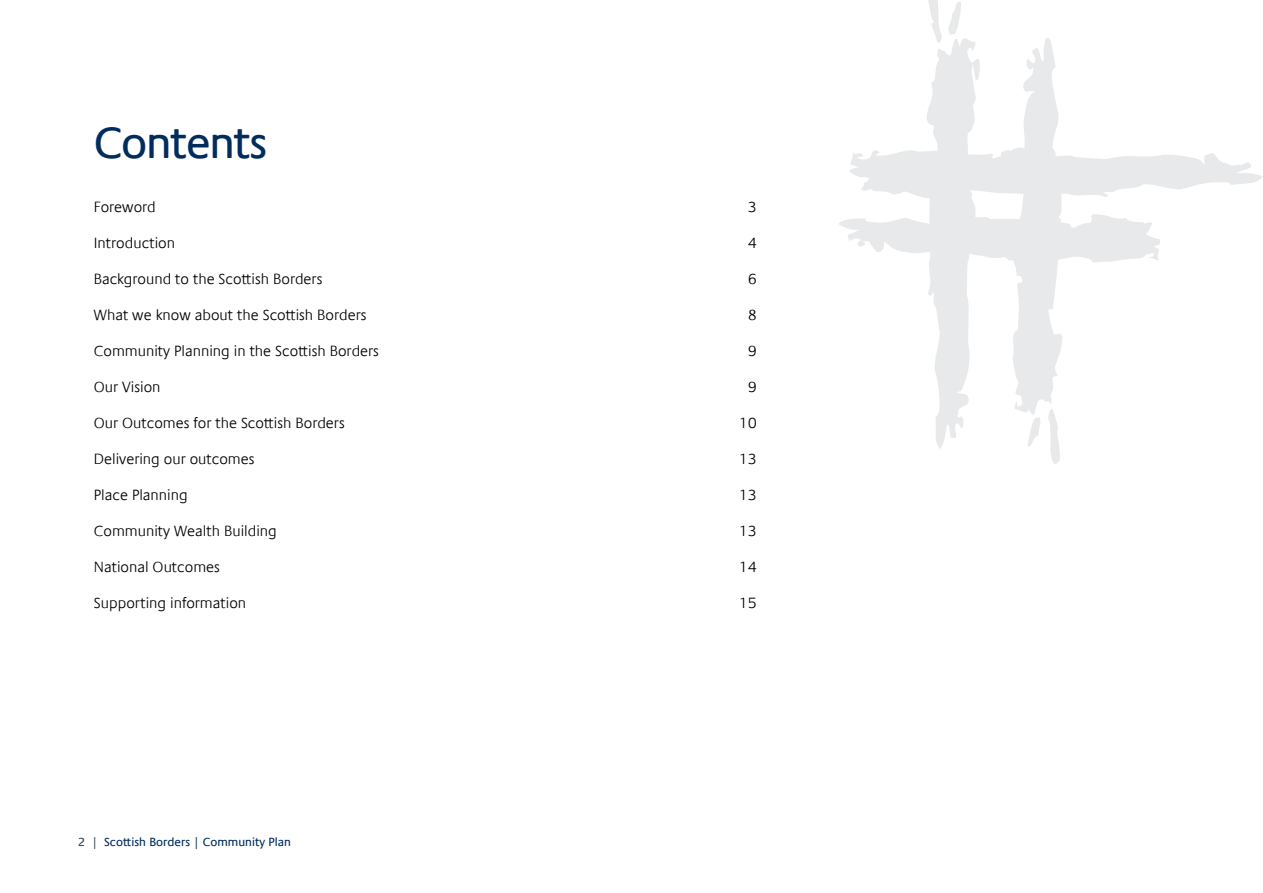
<style>
.page{position:relative;width:1263px;height:893px;background:#fff}
.page>*{position:absolute;margin:0;border:0;box-sizing:border-box;transform-origin:0 0}
.t1{font:45px "Praxis Com";letter-spacing:-.03em;color:#002d5d}
.t2{font:300 15px "Praxis Com";color:#000}
.t3{font:12px "Praxis Com";color:#002d5d}
.s1{color:#303e49}
</style>
<div class="page">
<svg style="left:839px;top:0;width:424px;height:464px"></svg>
<h1 class="t1" style="left:94px;top:117px;width:176px">Contents</h1>
<p class="t2" style="left:94px;top:198px;width:63px">Foreword</p>
<p class="t2" style="left:748px;top:198px;width:11px">3</p>
<p class="t2" style="left:94px;top:234px;width:83px">Introduction</p>
<p class="t2" style="left:748px;top:234px;width:11px">4</p>
<p class="t2" style="left:94px;top:270px;width:230px">Background to the Scottish Borders</p>
<p class="t2" style="left:748px;top:270px;width:11px">6</p>
<p class="t2" style="left:94px;top:306px;width:274px">What we know about the Scottish Borders</p>
<p class="t2" style="left:748px;top:306px;width:11px">8</p>
<p class="t2" style="left:94px;top:342px;width:287px">Community Planning in the Scottish Borders</p>
<p class="t2" style="left:748px;top:342px;width:11px">9</p>
<p class="t2" style="left:94px;top:378px;width:68px">Our Vision</p>
<p class="t2" style="left:748px;top:378px;width:11px">9</p>
<p class="t2" style="left:94px;top:414px;width:252px">Our Outcomes for the Scottish Borders</p>
<p class="t2" style="left:738px;top:414px;width:20px">10</p>
<p class="t2" style="left:94px;top:450px;width:162px">Delivering our outcomes</p>
<p class="t2" style="left:738px;top:450px;width:20px">13</p>
<p class="t2" style="left:94px;top:486px;width:95px">Place Planning</p>
<p class="t2" style="left:738px;top:486px;width:20px">13</p>
<p class="t2" style="left:94px;top:522px;width:184px">Community Wealth Building</p>
<p class="t2" style="left:738px;top:522px;width:20px">13</p>
<p class="t2" style="left:94px;top:558px;width:128px">National Outcomes</p>
<p class="t2" style="left:738px;top:558px;width:20px">14</p>
<p class="t2" style="left:94px;top:594px;width:154px">Supporting information</p>
<p class="t2" style="left:738px;top:594px;width:20px">15</p>
<p class="t3" style="left:78px;top:835px;width:214px"><span class="s1">2 |</span> Scottish Borders | Community Plan</p>
</div>
